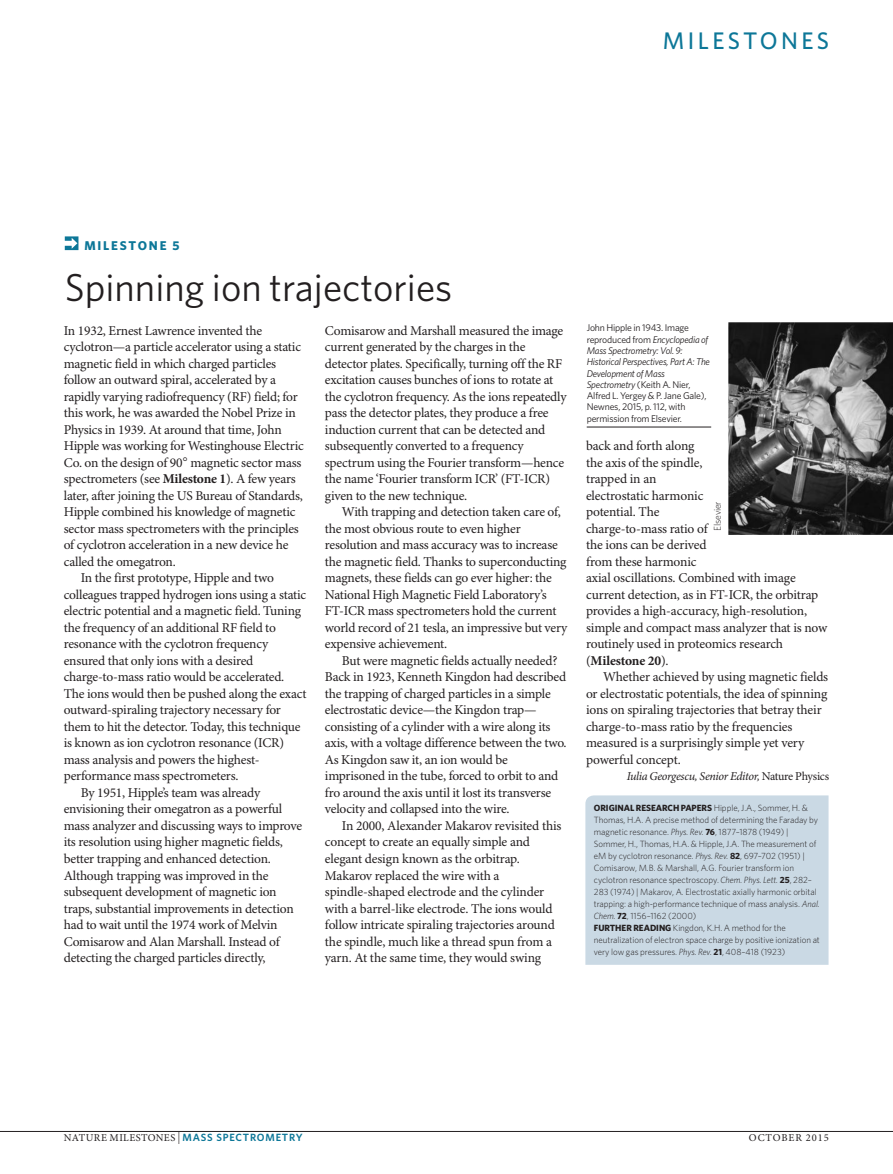
<style>
.page{position:relative;width:893px;height:1174px;background:#fff}
.page>*{position:absolute;margin:0;border:0;box-sizing:border-box;transform-origin:0 0}
.t1{font:39px "Whitney";color:#231f20}
.t2{font:500 24px "Whitney";letter-spacing:.14em;color:#0d7798}
.bodyindent{font:13.5px/16.5px "Minion Pro";letter-spacing:-.015em;color:#231f20}
.bodyfirst{font:13.5px/16.5px "Minion Pro";letter-spacing:-.015em;color:#231f20}
.Subject{font:700 12.75px "Whitney";letter-spacing:.14em;color:#0d7798}
.Author_information{font:italic 12px "Minion Pro";letter-spacing:-.025em;color:#231f20}
.t3{font:10.5px "Minion Pro";letter-spacing:.04em;color:#231f20}
.t4{font:10.5px "Minion Pro";letter-spacing:.085em;color:#231f20}
.Figure_caption_w_ru{font:9.75px/11.2px "Whitney";letter-spacing:-.02em;color:#231f20}
.Picture_credit{font:300 9.75px "Whitney";letter-spacing:-.02em;color:#231f20}
.References{font:300 9px/12px "Whitney";letter-spacing:-.005em;color:#231f20}
.s1{font-weight:700}
.s2{font-style:italic}
.s3{font-style:normal}
.s4{font-size:12px}
.s5{font-family:"Whitney";font-weight:600;color:#0d7798}
</style>
<div class="page">
<hr style="left:0;top:1131px;width:893px;height:1px;background:#231f20">
<svg style="left:65px;top:236px;width:13px;height:14px"></svg>
<hr style="left:587px;top:427px;width:124px;height:1px;background:#231f20">
<div style="left:585px;top:795px;width:243px;height:169px;background:#cad9e4"></div>
<img style="left:728px;top:322px;width:165px;height:212px">
<h2 class="t2" style="left:663px;top:25px;width:168px">MILESTONES</h2>
<p class="Subject" style="left:84px;top:237px;width:97px">MILESTONE 5</p>
<p class="t1" style="left:65px;top:261px;width:389px">Spinning ion trajectories</p>
<p class="bodyfirst" style="left:64px;top:323px;width:242px">In 1932, Ernest Lawrence invented the cyclotron—a particle accelerator using a static magnetic field in which charged particles follow an outward spiral, accelerated by a rapidly varying radiofrequency (RF) field; for this work, he was awarded the Nobel Prize in Physics in 1939. At around that time, John Hipple was working for Westinghouse Electric Co. on the design of 90 magnetic sector mass spectrometers (see <span class="s1">Milestone 1</span>). A few years later, after joining the US Bureau of Standards, Hipple combined his knowledge of magnetic sector mass spectrometers with the principles of cyclotron acceleration in a new device he called the omegatron.</p>
<p class="bodyindent" style="left:64px;top:570px;width:244px;text-indent:17px">In the first prototype, Hipple and two colleagues trapped hydrogen ions using a static electric potential and a magnetic field. Tuning the frequency of an additional RF field to resonance with the cyclotron frequency ensured that only ions with a desired charge-to-mass ratio would be accelerated.<br>The ions would then be pushed along the exact outward-spiraling trajectory necessary for them to hit the detector. Today, this technique is known as ion cyclotron resonance (ICR) mass analysis and powers the highest&shy;performance mass spectrometers.</p>
<p class="bodyindent" style="left:64px;top:785px;width:240px;text-indent:17px">By 1951, Hipple’s team was already envisioning their omegatron as a powerful mass analyzer and discussing ways to improve its resolution using higher magnetic fields, better trapping and enhanced detection.<br>Although trapping was improved in the subsequent development of magnetic ion traps, substantial improvements in detection had to wait until the 1974 work of Melvin Comisarow and Alan Marshall. Instead of detecting the charged particles directly,</p>
<p class="bodyindent" style="left:325px;top:323px;width:243px">Comisarow and Marshall measured the image current generated by the charges in the detector plates. Specifically, turning off the RF excitation causes bunches of ions to rotate at the cyclotron frequency. As the ions repeatedly pass the detector plates, they produce a free induction current that can be detected and subsequently converted to a frequency spectrum using the Fourier transform—hence the name ‘Fourier transform ICR’ (FT-ICR) given to the new technique.</p>
<p class="bodyindent" style="left:325px;top:504px;width:244px;text-indent:17px">With trapping and detection taken care of, the most obvious route to even higher resolution and mass accuracy was to increase the magnetic field. Thanks to superconducting magnets, these fields can go ever higher: the National High Magnetic Field Laboratory’s FT-ICR mass spectrometers hold the current world record of 21 tesla, an impressive but very expensive achievement.</p>
<p class="bodyindent" style="left:325px;top:653px;width:243px;text-indent:17px">But were magnetic fields actually needed?<br>Back in 1923, Kenneth Kingdon had described the trapping of charged particles in a simple electrostatic device—the Kingdon trap— consisting of a cylinder with a wire along its axis, with a voltage difference between the two.<br>As Kingdon saw it, an ion would be imprisoned in the tube, forced to orbit to and fro around the axis until it lost its transverse velocity and collapsed into the wire.</p>
<p class="bodyindent" style="left:325px;top:818px;width:238px;text-indent:17px">In 2000, Alexander Makarov revisited this concept to create an equally simple and elegant design known as the orbitrap.<br>Makarov replaced the wire with a spindle-shaped electrode and the cylinder with a barrel-like electrode. The ions would follow intricate spiraling trajectories around the spindle, much like a thread spun from a yarn. At the same time, they would swing</p>
<p class="Figure_caption_w_ru" style="left:587px;top:322px;width:125px">John Hipple in 1943. Image reproduced from <span class="s2">Encyclopedia of<br>Mass Spectrometry: Vol. 9:<br>Historical Perspectives, Part A: The<br>Development of Mass<br>Spectrometry</span> (Keith A. Nier,<br>Alfred L. Yergey &amp; P. Jane Gale),<br>Newnes, 2015, p. 112, with permission from Elsevier.</p>
<p class="bodyindent" style="left:586px;top:438px;width:243px">back and forth along<br>the axis of the spindle,<br>trapped in an<br>electrostatic harmonic<br>potential. The<br>charge-to-mass ratio of<br>the ions can be derived<br>from these harmonic<br>axial oscillations. Combined with image current detection, as in FT-ICR, the orbitrap provides a high-accuracy, high-resolution, simple and compact mass analyzer that is now routinely used in proteomics research (<span class="s1">Milestone 20</span>).</p>
<p class="bodyindent" style="left:586px;top:669px;width:244px;text-indent:17px">Whether achieved by using magnetic fields or electrostatic potentials, the idea of spinning ions on spiraling trajectories that betray their charge-to-mass ratio by the frequencies measured is a surprisingly simple yet very powerful concept.</p>
<p class="Author_information" style="left:627px;top:769px;width:204px">Iulia Georgescu, Senior Editor, <span class="s3">Nature Physics</span></p>
<p class="Picture_credit" style="left:711px;top:530px;width:31px;rotate:-90deg">Elsevier</p>
<p class="References" style="left:594px;top:801px;width:227px"><span class="s1">ORIGINAL RESEARCH PAPERS</span> Hipple, J.A., Sommer, H. &amp; Thomas, H.A. A precise method of determining the Faraday by magnetic resonance. <span class="s2">Phys. Rev.</span> <span class="s1">76</span>, 1877–1878 (1949) | Sommer, H., Thomas, H.A. &amp; Hipple, J.A. The measurement of eM by cyclotron resonance. <span class="s2">Phys. Rev.</span> <span class="s1">82</span>, 697–702 (1951) | Comisarow, M.B. &amp; Marshall, A.G. Fourier transform ion cyclotron resonance spectroscopy. <span class="s2">Chem. Phys. Lett.</span> <span class="s1">25</span>, 282– 283 (1974) | Makarov, A. Electrostatic axially harmonic orbital trapping: a high-performance technique of mass analysis. <span class="s2">Anal.<br>Chem.</span> <span class="s1">72</span>, 1156–1162 (2000)</p>
<p class="References" style="left:594px;top:921px;width:227px"><span class="s1">FURTHER READING</span> Kingdon, K.H. A method for the neutralization of electron space charge by positive ionization at very low gas pressures. <span class="s2">Phys. Rev.</span> <span class="s1">21</span>, 408–418 (1923)</p>
<p class="t3" style="left:64px;top:1131px;width:240px">NATURE MILESTONES <span class="s4">|</span> <span class="s5">MASS SPECTROMETRY</span></p>
<p class="t4" style="left:749px;top:1131px;width:82px">OCTOBER 2015</p>
</div>
